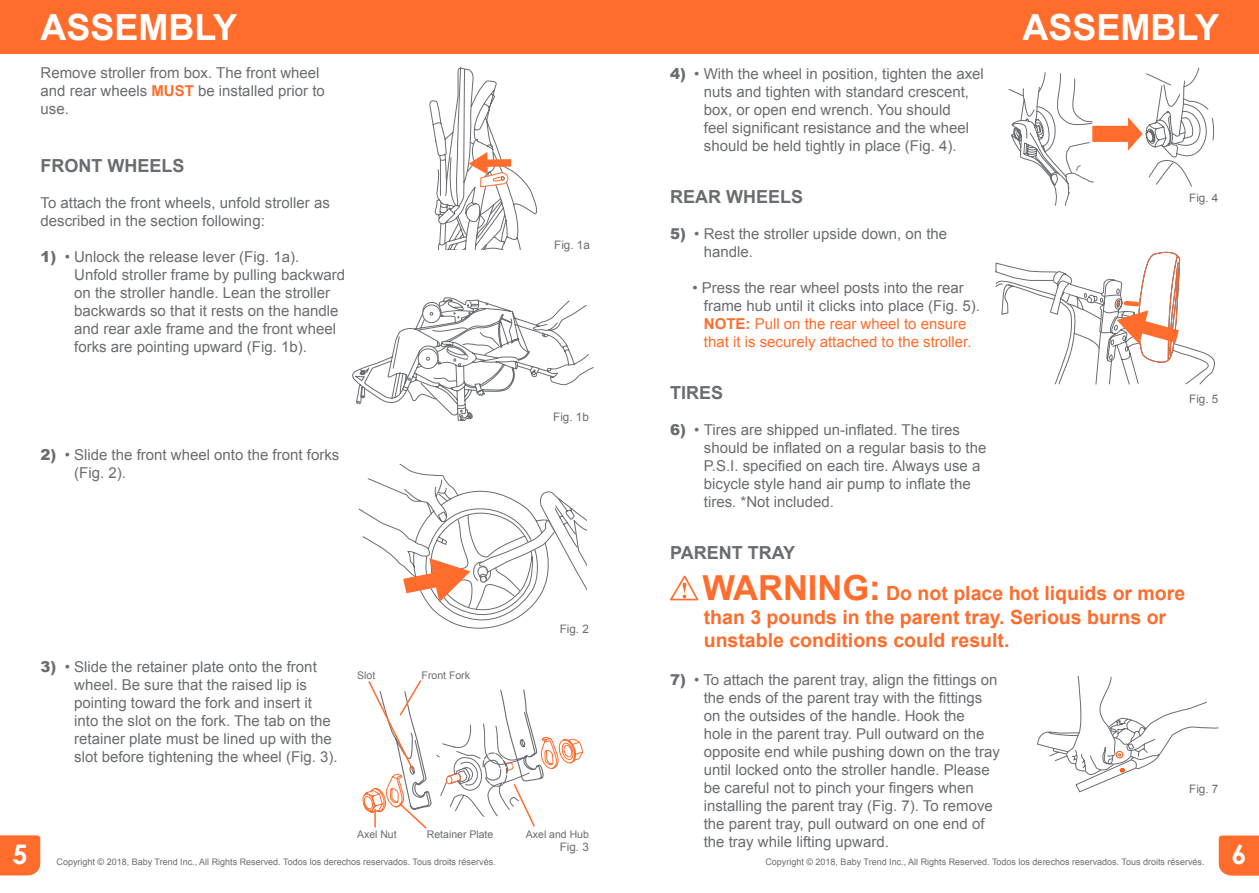
<style>
.page{position:relative;width:1259px;height:893px;background:#fff}
.page>*{position:absolute;margin:0;border:0;box-sizing:border-box;transform-origin:0 0}
.t1{font:700 36px "Arial";color:#fff}
.t2{font:700 27px "Century Gothic";color:#fff}
.t3{font:700 19.5px/23.4px "Arial";color:#ff6c2c}
.t4{font:700 18px "Arial";color:#696c71}
.t5{font:15px/18px "Arial";color:#696c71}
.t6{font:11.7px "Arial";color:#696c71}
.t7{font:10.5px "Arial";color:#696c71}
.t8{font:9px "Arial";color:#696c71}
.s1{font-weight:700;color:#ff6c2c}
.s2{font-weight:900}
.s3{color:#ff6c2c}
.s4{font-size:34.5px}
</style>
<div class="page">
<svg style="left:1218px;top:835px;width:41px;height:41px;background:#ff7438"></svg>
<div style="left:0;top:835px;width:40px;height:41px;background:#ff6c2c"></div>
<div style="left:0;top:0;width:633px;height:54px;background:#ff6c2c"></div>
<div style="left:627px;top:0;width:632px;height:54px;background:#ff6c2c"></div>
<svg style="left:352px;top:297px;width:241px;height:124px"></svg>
<svg style="left:429px;top:68px;width:108px;height:181px"></svg>
<svg style="left:358px;top:464px;width:229px;height:165px"></svg>
<svg style="left:995px;top:251px;width:220px;height:134px"></svg>
<svg style="left:1008px;top:67px;width:207px;height:139px"></svg>
<svg style="left:362px;top:680px;width:221px;height:149px"></svg>
<svg style="left:1037px;top:675px;width:182px;height:118px"></svg>
<svg style="left:670px;top:575px;width:29px;height:26px"></svg>
<h1 class="t1" style="left:40px;top:8px;width:198px">ASSEMBLY</h1>
<p class="t5" style="left:40px;top:64px;width:286px">Remove stroller from box. The front wheel and rear wheels <span class="s1">MUST</span> be installed prior to use.</p>
<p class="t4" style="left:40px;top:156px;width:145px">FRONT WHEELS</p>
<p class="t5" style="left:40px;top:194px;width:291px">To attach the front wheels, unfold stroller as described in the section following:</p>
<p class="t5" style="left:74px;top:248px;width:272px;text-indent:-34px"><span class="s2">1)</span> • Unlock the release lever (Fig. 1a).<br>Unfold stroller frame by pulling backward on the stroller handle. Lean the stroller backwards so that it rests on the handle and rear axle frame and the front wheel forks are pointing upward (Fig. 1b).</p>
<p class="t5" style="left:74px;top:446px;width:266px;text-indent:-34px"><span class="s2">2)</span> • Slide the front wheel onto the front forks (Fig. 2).</p>
<p class="t6" style="left:554px;top:238px;width:37px">Fig. 1a</p>
<p class="t6" style="left:553px;top:409px;width:37px">Fig. 1b</p>
<p class="t5" style="left:704px;top:65px;width:281px;text-indent:-34px"><span class="s2">4)</span> • With the wheel in position, tighten the axel nuts and tighten with standard crescent, box, or open end wrench. You should<br>feel significant resistance and the wheel should be held tightly in place (Fig. 4).</p>
<p class="t4" style="left:670px;top:187px;width:135px">REAR WHEELS</p>
<p class="t5" style="left:704px;top:225px;width:245px;text-indent:-34px"><span class="s2">5)</span> • Rest the stroller upside down, on the handle.</p>
<p class="t5" style="left:704px;top:279px;width:277px;text-indent:-11px">• Press the rear wheel posts into the rear frame hub until it clicks into place (Fig. 5).<br><span class="s1">NOTE:</span> <span class="s3">Pull on the rear wheel to ensure that it is securely attached to the stroller.</span></p>
<p class="t4" style="left:670px;top:382px;width:55px">TIRES</p>
<p class="t5" style="left:704px;top:421px;width:284px;text-indent:-34px"><span class="s2">6)</span> • Tires are shipped un-inflated. The tires should be inflated on a regular basis to the P.S.I. specified on each tire. Always use a bicycle style hand air pump to inflate the tires. *Not included.</p>
<h1 class="t1" style="left:1022px;top:8px;width:198px">ASSEMBLY</h1>
<p class="t6" style="left:1189px;top:191px;width:31px">Fig. 4</p>
<p class="t6" style="left:1189px;top:392px;width:31px">Fig. 5</p>
<h2 class="t2" style="left:13px;top:837px;width:17px">5</h2>
<p class="t5" style="left:74px;top:658px;width:265px;text-indent:-34px"><span class="s2">3)</span> • Slide the retainer plate onto the front wheel. Be sure that the raised lip is pointing toward the fork and insert it into the slot on the fork. The tab on the retainer plate must be lined up with the slot before tightening the wheel (Fig. 3).</p>
<p class="t7" style="left:357px;top:668px;width:20px">Slot</p>
<p class="t7" style="left:421px;top:668px;width:50px">Front Fork</p>
<p class="t6" style="left:560px;top:621px;width:31px">Fig. 2</p>
<p class="t7" style="left:357px;top:827px;width:41px">Axel Nut</p>
<p class="t7" style="left:427px;top:827px;width:68px">Retainer Plate</p>
<p class="t7" style="left:526px;top:827px;width:65px">Axel and Hub</p>
<p class="t6" style="left:560px;top:839px;width:31px">Fig. 3</p>
<p class="t4" style="left:670px;top:543px;width:127px">PARENT TRAY</p>
<h3 class="t3" style="left:702px;top:582px;width:484px"><span class="s4">WARNING:</span> Do not place hot liquids or more than 3 pounds in the parent tray. Serious burns or unstable conditions could result.</h3>
<p class="t5" style="left:704px;top:670px;width:297px;text-indent:-34px"><span class="s2">7)</span> • To attach the parent tray, align the fittings on the ends of the parent tray with the fittings on the outsides of the handle. Hook the<br>hole in the parent tray. Pull outward on the opposite end while pushing down on the tray until locked onto the stroller handle. Please be careful not to pinch your fingers when installing the parent tray (Fig. 7). To remove the parent tray, pull outward on one end of the tray while lifting upward.</p>
<p class="t6" style="left:1189px;top:781px;width:31px">Fig. 7</p>
<p class="t8" style="left:57px;top:856px;width:441px">Copyright © 2018, Baby Trend Inc., All Rights Reserved. Todos los derechos reservados. Tous droits réservés.</p>
<p class="t8" style="left:765px;top:856px;width:441px">Copyright © 2018, Baby Trend Inc., All Rights Reserved. Todos los derechos reservados. Tous droits réservés.</p>
<h2 class="t2" style="left:1231px;top:837px;width:17px">6</h2>
</div>
